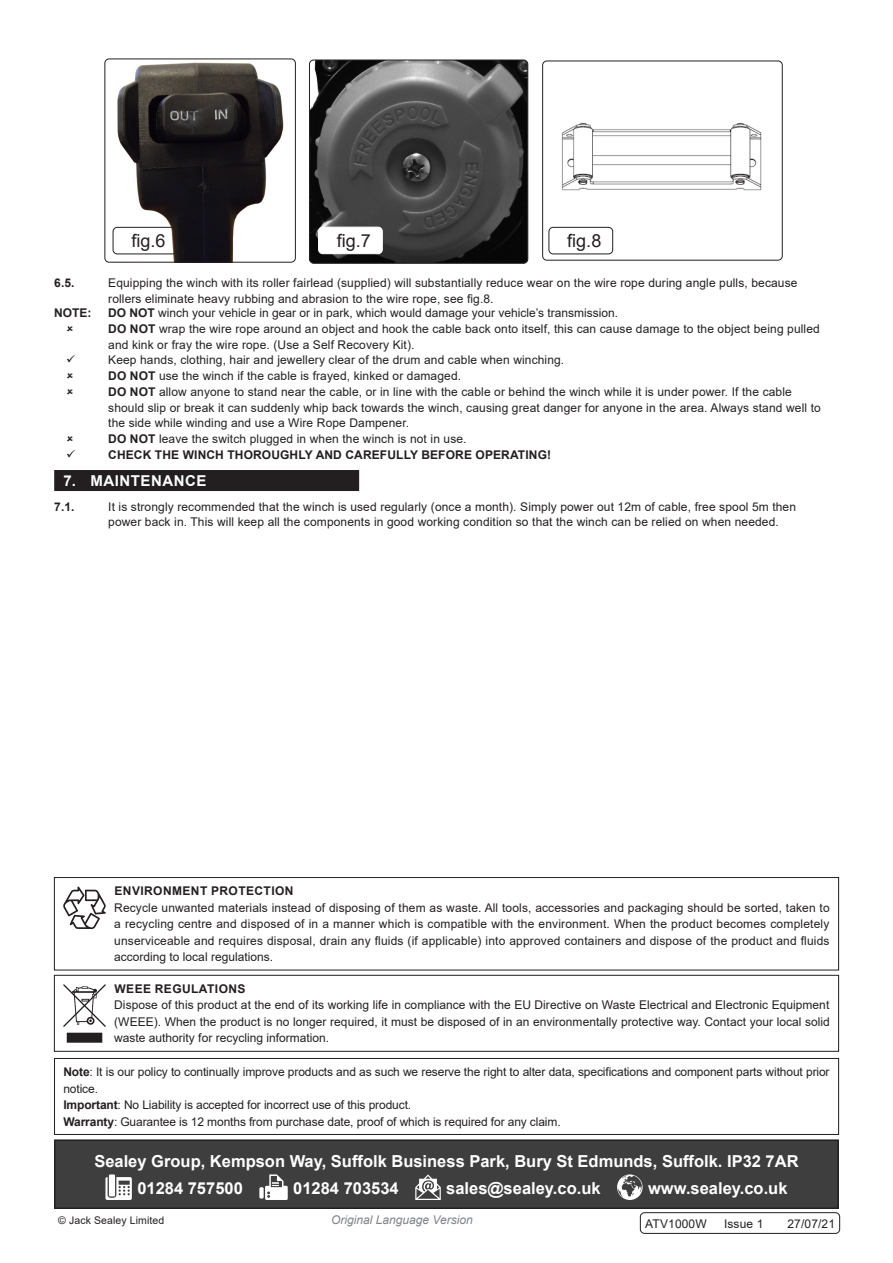
<style>
.page{position:relative;width:893px;height:1263px;background:#fff}
.page>*{position:absolute;margin:0;border:0;box-sizing:border-box;transform-origin:0 0}
.t1{font:18px "Arial";color:#231f20}
.Footer_Contact_Infor{font:700 16.5px "Arial";color:#fff}
.t2{font:700 15px "Arial";letter-spacing:.035em;color:#fff}
.Enviroment_Protectio{font:12px/15.8px "Arial";letter-spacing:.01em;color:#231f20}
.Important_Notificati{font:12px/16.5px "Arial";letter-spacing:-.01em;color:#231f20}
.Weee_Regulation_Body{font:12px/16.5px "Arial";color:#231f20;text-align:justify}
.Enviroment_Protectio-2{font:700 12px "Arial";letter-spacing:.01em;color:#231f20}
.t3{font:italic 12px "Arial";color:#808285}
.Body__Footer{font:12px "Arial";letter-spacing:.01em;color:#231f20}
.Enviroment_Protectio-3{font:700 12px "Arial";letter-spacing:.035em;color:#231f20}
.Weee_Regulation_Head{font:700 12px "Arial";letter-spacing:.035em;color:#231f20}
.Body__Justified__7pt{font:10.5px "Arial";letter-spacing:.01em;color:#231f20}
.s1{font-weight:700}
</style>
<div class="page">
<div style="left:54px;top:470px;width:305px;height:21px;background:#231f20"></div>
<img style="left:114px;top:62px;width:170px;height:199px">
<div style="left:104px;top:59px;width:192px;height:204px;border:1px solid #231f20;border-radius:4px"></div>
<img style="left:309px;top:60px;width:219px;height:202px">
<div style="left:309px;top:60px;width:219px;height:204px;border:1px solid #231f20;border-radius:4px"></div>
<img style="left:562px;top:122px;width:200px;height:69px">
<div style="left:542px;top:61px;width:241px;height:200px;border:1px solid #231f20;border-radius:4px"></div>
<div style="left:319px;top:227px;width:63px;height:27px;background:#fff;border-radius:4px"></div>
<div style="left:318px;top:227px;width:65px;height:27px;border:1px solid #fff;border-radius:4px"></div>
<div style="left:113px;top:227px;width:64px;height:27px;border:1px solid #231f20;border-radius:4px"></div>
<div style="left:549px;top:227px;width:64px;height:27px;border:1px solid #231f20;border-radius:4px"></div>
<div style="left:55px;top:1140px;width:783px;height:68px;background:#3e3e3f"></div>
<svg style="left:105px;top:1177px;width:27px;height:23px"></svg>
<div style="left:109px;top:1174px;width:6px;height:22px;background:#fff"></div>
<div style="left:259px;top:1187px;width:5px;height:11px;background:#fff"></div>
<svg style="left:265px;top:1174px;width:23px;height:26px"></svg>
<svg style="left:415px;top:1174px;width:26px;height:26px"></svg>
<svg style="left:617px;top:1174px;width:26px;height:26px"></svg>
<div style="left:54px;top:1139px;width:785px;height:70px;border:2px solid #231f20"></div>
<div style="left:54px;top:877px;width:785px;height:93px;border:1px solid #231f20"></div>
<svg style="left:63px;top:886px;width:43px;height:43px"></svg>
<div style="left:54px;top:975px;width:785px;height:77px;border:1px solid #231f20"></div>
<div style="left:68px;top:1033px;width:34px;height:9px;background:#231f20"></div>
<div style="left:67px;top:1033px;width:35px;height:10px;border:2px solid #231f20"></div>
<svg style="left:63px;top:984px;width:43px;height:43px"></svg>
<div style="left:54px;top:1058px;width:785px;height:77px;border:1px solid #231f20"></div>
<div style="left:640px;top:1212px;width:200px;height:22px;border:1px solid #231f20;border-radius:4px"></div>
<p class="t1" style="left:131px;top:228px;width:36px">fig.6</p>
<p class="t1" style="left:337px;top:228px;width:36px">fig.7</p>
<p class="t1" style="left:567px;top:228px;width:36px">fig.8</p>
<p class="Enviroment_Protectio-2" style="left:54px;top:274px;width:22px">6.5.</p>
<p class="Enviroment_Protectio" style="left:108px;top:275px;width:691px">Equipping the winch with its roller fairlead (supplied) will substantially reduce wear on the wire rope during angle pulls, because rollers eliminate heavy rubbing and abrasion to the wire rope, see fig.8.</p>
<p class="Enviroment_Protectio-2" style="left:54px;top:304px;width:39px">NOTE:</p>
<p class="Enviroment_Protectio" style="left:108px;top:305px;width:511px"><span class="s1">DO NOT</span> winch your vehicle in gear or in park, which would damage your vehicle’s transmission.</p>
<p class="Enviroment_Protectio" style="left:108px;top:321px;width:713px"><span class="s1">DO NOT</span> wrap the wire rope around an object and hook the cable back onto itself, this can cause damage to the object being pulled and kink or fray the wire rope. (Use a Self Recovery Kit).</p>
<p class="Enviroment_Protectio" style="left:108px;top:352px;width:458px">Keep hands, clothing, hair and jewellery clear of the drum and cable when winching.</p>
<p class="Enviroment_Protectio" style="left:108px;top:368px;width:354px"><span class="s1">DO NOT</span> use the winch if the cable is frayed, kinked or damaged.</p>
<p class="Enviroment_Protectio" style="left:108px;top:384px;width:714px"><span class="s1">DO NOT</span> allow anyone to stand near the cable, or in line with the cable or behind the winch while it is under power. If the cable should slip or break it can suddenly whip back towards the winch, causing great danger for anyone in the area. Always stand well to the side while winding and use a Wire Rope Dampener.</p>
<p class="Enviroment_Protectio" style="left:108px;top:431px;width:360px"><span class="s1">DO NOT</span> leave the switch plugged in when the winch is not in use.</p>
<p class="Enviroment_Protectio-2" style="left:108px;top:446px;width:444px">CHECK THE WINCH THOROUGHLY AND CAREFULLY BEFORE OPERATING!</p>
<p class="t2" style="left:63px;top:470px;width:145px">7. MAINTENANCE</p>
<p class="Enviroment_Protectio-2" style="left:54px;top:498px;width:22px">7.1.</p>
<p class="Enviroment_Protectio" style="left:108px;top:498px;width:689px">It is strongly recommended that the winch is used regularly (once a month). Simply power out 12m of cable, free spool 5m then power back in. This will keep all the components in good working condition so that the winch can be relied on when needed.</p>
<p class="Enviroment_Protectio-3" style="left:114px;top:882px;width:181px">ENVIRONMENT PROTECTION</p>
<p class="Enviroment_Protectio" style="left:114px;top:899px;width:717px;line-height:16.5px;text-align:justify">Recycle unwanted materials instead of disposing of them as waste. All tools, accessories and packaging should be sorted, taken to a recycling centre and disposed of in a manner which is compatible with the environment. When the product becomes completely unserviceable and requires disposal, drain any fluids (if applicable) into approved containers and dispose of the product and fluids according to local regulations.</p>
<p class="Weee_Regulation_Head" style="left:114px;top:980px;width:133px">WEEE REGULATIONS</p>
<p class="Weee_Regulation_Body" style="left:114px;top:997px;width:717px">Dispose of this product at the end of its working life in compliance with the EU Directive on Waste Electrical and Electronic Equipment (WEEE). When the product is no longer required, it must be disposed of in an environmentally protective way. Contact your local solid waste authority for recycling information.</p>
<p class="Important_Notificati" style="left:63px;top:1063px;width:768px"><span class="s1">Note</span>: It is our policy to continually improve products and as such we reserve the right to alter data, specifications and component parts without prior notice.</p>
<p class="Important_Notificati" style="left:63px;top:1096px;width:349px"><span class="s1">Important</span>: No Liability is accepted for incorrect use of this product.</p>
<p class="Important_Notificati" style="left:63px;top:1113px;width:499px"><span class="s1">Warranty</span>: Guarantee is 12 months from purchase date, proof of which is required for any claim.</p>
<p class="Footer_Contact_Infor" style="left:94px;top:1149px;width:706px">Sealey Group, Kempson Way, Suffolk Business Park, Bury St Edmunds, Suffolk. IP32 7AR</p>
<p class="Footer_Contact_Infor" style="left:137px;top:1176px;width:107px">01284 757500</p>
<p class="Footer_Contact_Infor" style="left:293px;top:1176px;width:107px">01284 703534</p>
<p class="Footer_Contact_Infor" style="left:446px;top:1176px;width:156px">sales@sealey.co.uk</p>
<p class="Footer_Contact_Infor" style="left:648px;top:1176px;width:141px">www.sealey.co.uk</p>
<p class="Body__Justified__7pt" style="left:58px;top:1213px;width:108px">© Jack Sealey Limited</p>
<p class="t3" style="left:331px;top:1212px;width:143px">Original Language Version</p>
<p class="Body__Footer" style="left:645px;top:1215px;width:63px">ATV1000W</p>
<p class="Body__Footer" style="left:724px;top:1215px;width:41px">Issue 1</p>
<p class="Body__Footer" style="left:787px;top:1215px;width:49px">27/07/21</p>
</div>
